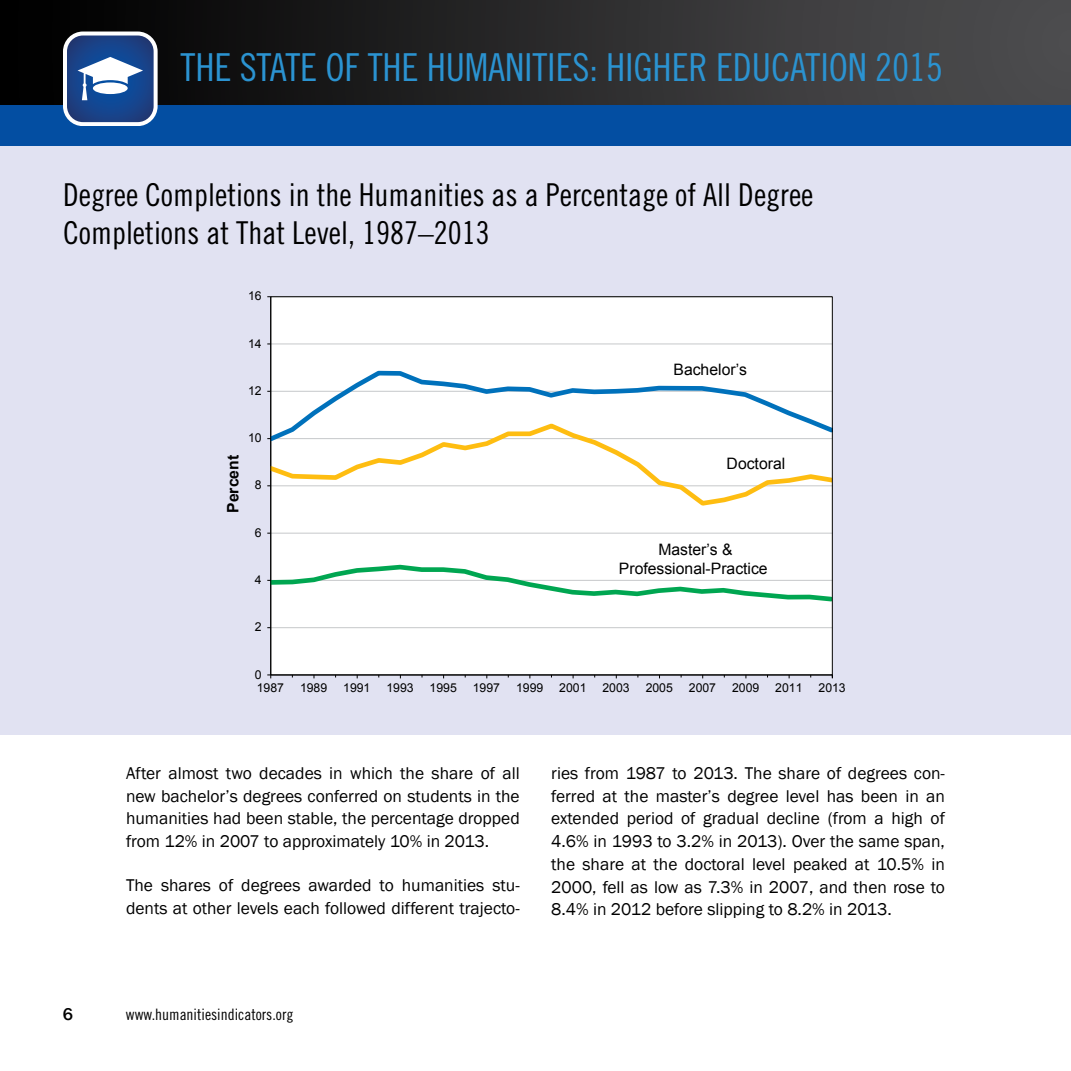
<style>
.page{position:relative;width:1071px;height:1071px;background:#fff}
.page>*{position:absolute;margin:0;border:0;box-sizing:border-box;transform-origin:0 0}
.t1{font:38.5px "Trade Gothic LT Std Cn 18";letter-spacing:-.005em;color:#2b93d1}
.t2{font:31.5px/37.8px "Trade Gothic LT Std Cn 18";color:#000}
.t3{font:17.5px/22.8px "Franklin Gothic";color:#000;text-align:justify}
.t4{font:500 17.5px "Franklin Gothic";color:#000}
.t5{font:15.75px/18.9px "Arial";color:#000;text-align:center}
.t6{font:15.75px "Trade Gothic LT Std Cn 18";color:#000}
.t7{font:700 15.75px "Arial";color:#000}
.t8{font:12.25px "Arial";color:#000}
</style>
<div class="page">
<div style="left:0;top:105px;width:1071px;height:42px;background:#034ea2"></div>
<div style="left:0;top:0;width:1071px;height:105px;background:linear-gradient(to right,#000,#515153)"></div>
<svg style="left:63px;top:32px;width:94px;height:94px"></svg>
<svg style="left:67px;top:36px;width:87px;height:86px"></svg>
<div style="left:93px;top:82px;width:35px;height:12px;background:#fff;border-radius:50%"></div>
<div style="left:0;top:147px;width:1071px;height:588px;background:#e1e2f2"></div>
<div style="left:271px;top:297px;width:561px;height:378px;background:#fff"></div>
<hr style="left:271px;top:627px;width:561px;height:1px;background:#c6c8ca">
<hr style="left:271px;top:533px;width:561px;height:1px;background:#c6c8ca">
<hr style="left:271px;top:344px;width:561px;height:1px;background:#c6c8ca">
<hr style="left:271px;top:675px;width:561px;height:1px;background:#000">
<svg style="left:272px;top:445px;width:559px;height:61px"></svg>
<svg style="left:267px;top:564px;width:564px;height:38px"></svg>
<svg style="left:267px;top:370px;width:564px;height:75px"></svg>
<h1 class="t1" style="left:181px;top:45px;width:764px">THE STATE OF THE HUMANITIES: HIGHER EDUCATION 2015</h1>
<h2 class="t2" style="left:63px;top:176px;width:752px">Degree Completions in the Humanities as a Percentage of All Degree<br>Completions at That Level, 1987–2013</h2>
<p class="t8" style="left:248px;top:288px;width:15px">16</p>
<p class="t8" style="left:248px;top:335px;width:15px">14</p>
<p class="t8" style="left:248px;top:383px;width:15px">12</p>
<p class="t7" style="left:223px;top:513px;width:59px;rotate:-90deg">Percent</p>
<p class="t8" style="left:248px;top:430px;width:15px">10</p>
<p class="t8" style="left:255px;top:477px;width:8px">8</p>
<p class="t8" style="left:255px;top:524px;width:8px">6</p>
<p class="t8" style="left:255px;top:572px;width:8px">4</p>
<p class="t8" style="left:255px;top:619px;width:8px">2</p>
<p class="t5" style="left:674px;top:361px;width:75px">Bachelor’s</p>
<p class="t5" style="left:727px;top:454px;width:60px">Doctoral</p>
<p class="t5" style="left:619px;top:541px;width:150px">Master’s &amp;<br>Professional-Practice</p>
<p class="t8" style="left:255px;top:666px;width:8px">0</p>
<p class="t8" style="left:257px;top:680px;width:29px">1987</p>
<p class="t8" style="left:300px;top:680px;width:29px">1989</p>
<p class="t8" style="left:343px;top:680px;width:29px">1991</p>
<p class="t8" style="left:386px;top:680px;width:29px">1993</p>
<p class="t8" style="left:430px;top:680px;width:29px">1995</p>
<p class="t8" style="left:473px;top:680px;width:29px">1997</p>
<p class="t8" style="left:516px;top:680px;width:29px">1999</p>
<p class="t8" style="left:559px;top:680px;width:29px">2001</p>
<p class="t8" style="left:602px;top:680px;width:29px">2003</p>
<p class="t8" style="left:646px;top:680px;width:29px">2005</p>
<p class="t8" style="left:689px;top:680px;width:29px">2007</p>
<p class="t8" style="left:732px;top:680px;width:29px">2009</p>
<p class="t8" style="left:775px;top:680px;width:29px">2011</p>
<p class="t8" style="left:819px;top:680px;width:29px">2013</p>
<p class="t3" style="left:126px;top:762px;width:395px">After almost two decades in which the share of all new bachelor’s degrees conferred on students in the humanities had been stable, the percentage dropped from 12% in 2007 to approximately 10% in 2013.</p>
<p class="t3" style="left:126px;top:874px;width:395px">The shares of degrees awarded to humanities stu&shy;dents at other levels each followed different trajecto-</p>
<p class="t3" style="left:551px;top:762px;width:395px">ries from 1987 to 2013. The share of degrees con&shy;ferred at the master’s degree level has been in an extended period of gradual decline (from a high of 4.6% in 1993 to 3.2% in 2013). Over the same span, the share at the doctoral level peaked at 10.5% in 2000, fell as low as 7.3% in 2007, and then rose to 8.4% in 2012 before slipping to 8.2% in 2013.</p>
<p class="t4" style="left:63px;top:1004px;width:12px">6</p>
<p class="t6" style="left:126px;top:1005px;width:169px">www.humanitiesindicators.org</p>
</div>
